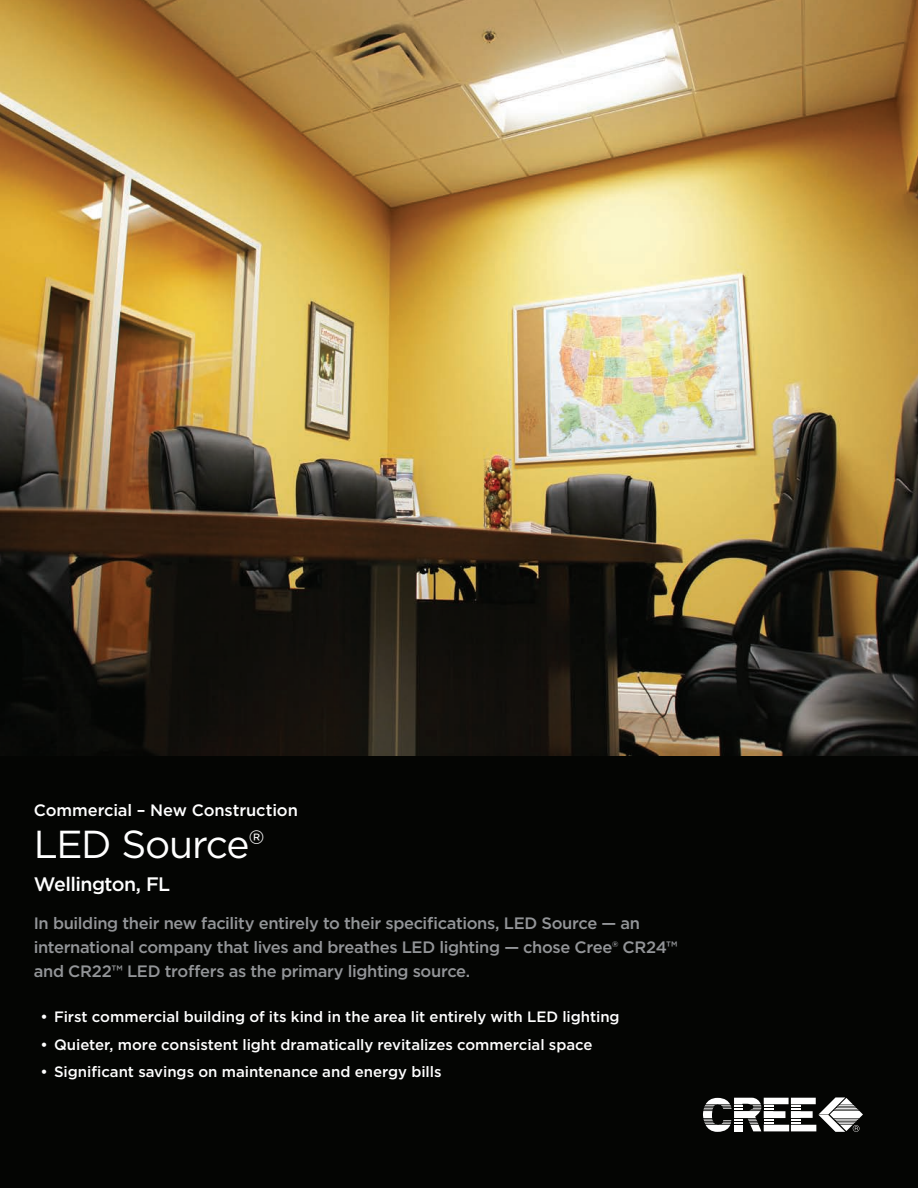
<style>
.page{position:relative;width:918px;height:1188px;background:#fff}
.page>*{position:absolute;margin:0;border:0;box-sizing:border-box;transform-origin:0 0}
.C-Customer_Name{font:39px "Gotham";letter-spacing:-.035em;color:#fff}
.C-location{font:500 19.5px "Gotham";letter-spacing:-.03em;color:#fff}
.C-Description{font:500 16.5px/24px "Gotham";letter-spacing:-.02em;color:#939598}
.C-Lighting_Descripto{font:500 16.5px "Gotham";letter-spacing:-.005em;color:#fff}
.t1{font:500 15px "Gotham";letter-spacing:-.005em;color:#fff}
.s1{font-weight:300}
</style>
<div class="page">
<img style="left:0;top:0;width:918px;height:756px">
<div style="left:0;top:756px;width:918px;height:432px;background:#040503"></div>
<svg style="left:703px;top:1097px;width:160px;height:35px"></svg>
<p class="C-Lighting_Descripto" style="left:34px;top:800px;width:266px">Commercial – New Construction</p>
<p class="C-Customer_Name" style="left:34px;top:820px;width:232px">LED Source<span class="s1">®</span></p>
<p class="C-location" style="left:34px;top:872px;width:138px">Wellington, FL</p>
<p class="C-Description" style="left:34px;top:911px;width:645px">In building their new facility entirely to their specifications, LED Source — an international company that lives and breathes LED lighting — chose Cree® CR24™ and CR22™ LED troffers as the primary lighting source.</p>
<p class="t1" style="left:40px;top:1007px;width:581px">• First commercial building of its kind in the area lit entirely with LED lighting</p>
<p class="t1" style="left:40px;top:1035px;width:554px">• Quieter, more consistent light dramatically revitalizes commercial space</p>
<p class="t1" style="left:40px;top:1062px;width:403px">• Significant savings on maintenance and energy bills</p>
</div>
